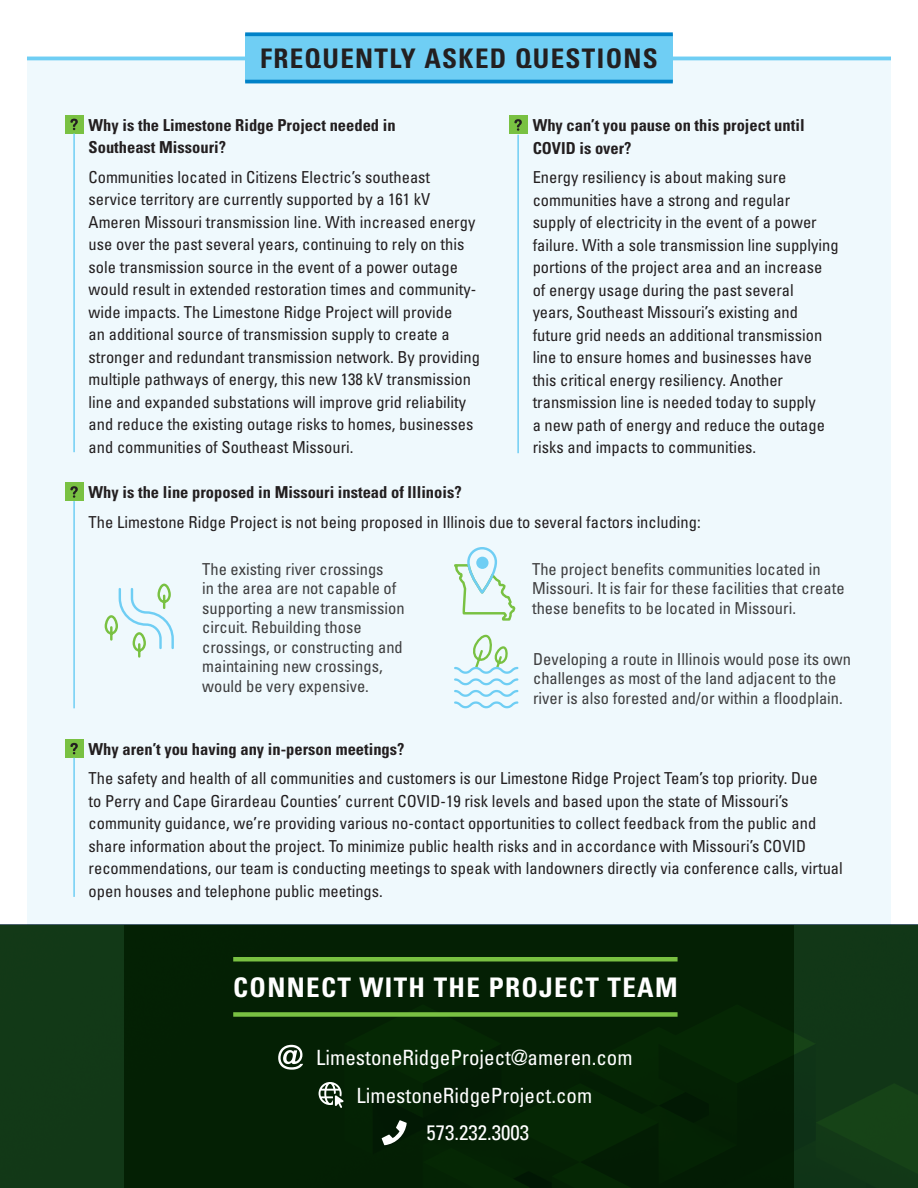
<style>
.page{position:relative;width:918px;height:1188px;background:#fff}
.page>*{position:absolute;margin:0;border:0;box-sizing:border-box;transform-origin:0 0}
.t1{font:700 condensed 27px "Univers LT Std";letter-spacing:.05em;color:#fff}
.t2{font:700 condensed 27px "Univers LT Std";letter-spacing:.05em;color:#231f20}
.body_copy{font:condensed 21px "Univers LT Std";color:#fff}
.body_copy-2{font:condensed 16.5px/22.5px "Univers LT Std";color:#231f20}
.bullet{font:condensed 16.5px/19.5px "Univers LT Std";color:#3e3e3f}
.body_copy-3{font:700 condensed 16.5px/22.5px "Univers LT Std";color:#231f20}
</style>
<div class="page">
<div style="left:27px;top:57px;width:864px;height:868px;background:#eff9fd"></div>
<div style="left:0;top:925px;width:918px;height:263px;background:#123817"></div>
<div style="left:124px;top:925px;width:670px;height:263px;background:#042004"></div>
<hr style="left:27px;top:57px;width:864px;height:3px;background:#6fcef4">
<div style="left:245px;top:34px;width:428px;height:48px;background:#6fcef4"></div>
<hr style="left:245px;top:80px;width:428px;height:3px;background:#0082c8">
<svg style="left:245px;top:32px;width:428px;height:4px;background:#198ecd"></svg>
<div style="left:233px;top:957px;width:445px;height:5px;background:#79c142"></div>
<div style="left:233px;top:1012px;width:445px;height:5px;background:#79c142"></div>
<svg style="left:319px;top:1082px;width:25px;height:26px"></svg>
<svg style="left:382px;top:1120px;width:25px;height:25px"></svg>
<svg style="left:278px;top:1045px;width:25px;height:25px"></svg>
<div style="left:65px;top:740px;width:18px;height:18px;background:#79c142"></div>
<svg style="left:70px;top:743px;width:8px;height:11px"></svg>
<hr style="left:73px;top:758px;width:2px;height:139px;background:#6fcef4">
<div style="left:65px;top:115px;width:18px;height:18px;background:#79c142"></div>
<svg style="left:70px;top:119px;width:8px;height:11px"></svg>
<div style="left:65px;top:483px;width:18px;height:18px;background:#79c142"></div>
<svg style="left:70px;top:486px;width:8px;height:12px"></svg>
<div style="left:509px;top:116px;width:18px;height:18px;background:#79c142"></div>
<svg style="left:514px;top:119px;width:8px;height:12px"></svg>
<hr style="left:73px;top:133px;width:2px;height:319px;background:#6fcef4">
<hr style="left:517px;top:135px;width:2px;height:318px;background:#6fcef4">
<hr style="left:73px;top:501px;width:2px;height:207px;background:#6fcef4">
<svg style="left:104px;top:583px;width:70px;height:75px"></svg>
<svg style="left:454px;top:547px;width:62px;height:74px"></svg>
<div style="left:476px;top:557px;width:13px;height:12px;background:#6fcef4;border-radius:50%"></div>
<svg style="left:454px;top:635px;width:65px;height:74px"></svg>
<p class="t2" style="left:260px;top:42px;width:399px">FREQUENTLY ASKED QUESTIONS</p>
<p class="body_copy-3" style="left:89px;top:114px;width:309px">Why is the Limestone Ridge Project needed in<br>Southeast Missouri?</p>
<p class="body_copy-2" style="left:89px;top:165px;width:393px">Communities located in Citizens Electric’s southeast service territory are currently supported by a 161 kV Ameren Missouri transmission line. With increased energy use over the past several years, continuing to rely on this sole transmission source in the event of a power outage would result in extended restoration times and community&shy;wide impacts. The Limestone Ridge Project will provide<br>an additional source of transmission supply to create a stronger and redundant transmission network. By providing multiple pathways of energy, this new 138 kV transmission line and expanded substations will improve grid reliability and reduce the existing outage risks to homes, businesses and communities of Southeast Missouri.</p>
<p class="body_copy-3" style="left:89px;top:481px;width:375px">Why is the line proposed in Missouri instead of Illinois?</p>
<p class="body_copy-2" style="left:89px;top:510px;width:614px">The Limestone Ridge Project is not being proposed in Illinois due to several factors including:</p>
<p class="bullet" style="left:202px;top:559px;width:204px">The existing river crossings<br>in the area are not capable of supporting a new transmission circuit. Rebuilding those crossings, or constructing and maintaining new crossings, would be very expensive.</p>
<p class="bullet" style="left:532px;top:559px;width:314px">The project benefits communities located in<br>Missouri. It is fair for these facilities that create these benefits to be located in Missouri.</p>
<p class="body_copy-3" style="left:533px;top:114px;width:273px">Why can’t you pause on this project until<br>COVID is over?</p>
<p class="body_copy-2" style="left:533px;top:166px;width:308px">Energy resiliency is about making sure communities have a strong and regular<br>supply of electricity in the event of a power failure. With a sole transmission line supplying portions of the project area and an increase of energy usage during the past several<br>years, Southeast Missouri’s existing and future grid needs an additional transmission line to ensure homes and businesses have this critical energy resiliency. Another transmission line is needed today to supply<br>a new path of energy and reduce the outage risks and impacts to communities.</p>
<p class="bullet" style="left:533px;top:649px;width:319px">Developing a route in Illinois would pose its own challenges as most of the land adjacent to the river is also forested and/or within a floodplain.</p>
<p class="body_copy-3" style="left:89px;top:738px;width:317px">Why aren’t you having any in-person meetings?</p>
<p class="body_copy-2" style="left:89px;top:767px;width:756px">The safety and health of all communities and customers is our Limestone Ridge Project Team’s top priority. Due<br>to Perry and Cape Girardeau Counties’ current COVID-19 risk levels and based upon the state of Missouri’s community guidance, we’re providing various no-contact opportunities to collect feedback from the public and share information about the project. To minimize public health risks and in accordance with Missouri’s COVID recommendations, our team is conducting meetings to speak with landowners directly via conference calls, virtual open houses and telephone public meetings.</p>
<p class="t1" style="left:233px;top:970px;width:446px">CONNECT WITH THE PROJECT TEAM</p>
<p class="body_copy" style="left:316px;top:1044px;width:318px">LimestoneRidgeProject@ameren.com</p>
<p class="body_copy" style="left:357px;top:1082px;width:237px">LimestoneRidgeProject.com</p>
<p class="body_copy" style="left:427px;top:1120px;width:104px">573.232.3003</p>
</div>
